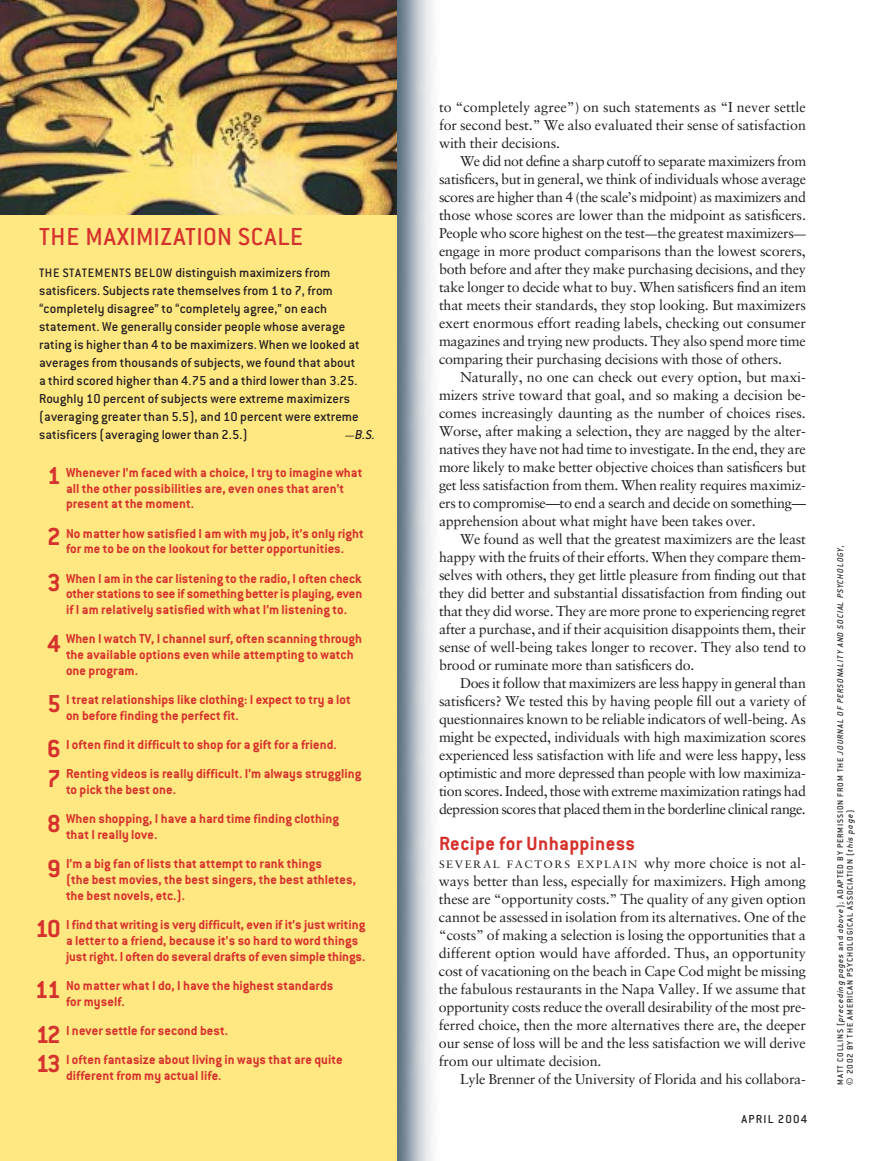
<style>
.page{position:relative;width:878px;height:1161px;background:#fff}
.page>*{position:absolute;margin:0;border:0;box-sizing:border-box;transform-origin:0 0}
.t1{font:500 27px "Conduit ITC";letter-spacing:.02em;color:#d6322d}
.t2{font:700 27px/45px "Conduit ITC";letter-spacing:-.07em;color:#d6322d}
.t3{font:700 21px "Conduit ITC";letter-spacing:.02em;color:#d6322d}
.t4{font:14.25px/18px "Sabon";letter-spacing:-.015em;color:#231f1f;text-align:justify}
.t5{font:700 14.25px/15.8px "Conduit ITC";letter-spacing:.005em;color:#d6322d}
.t6{font:500 14.25px/18px "Conduit ITC";letter-spacing:.005em;color:#231f1f}
.t7{font:italic 500 14.25px "Conduit ITC";color:#231f1f}
.t8{font:500 12.75px "Conduit ITC";letter-spacing:.09em;color:#231f1f}
.t9{font:10.65px "Sabon Roman SC";letter-spacing:.14em;color:#231f1f;scale:1.07 1}
.t10{font:500 9px/9.8px "Conduit ITC";letter-spacing:.09em;color:#231f1f}
.s1{font-size:13.5px}
.s2{font-style:normal;font-size:12px}
.s3{font-size:12px}
.s4{font-family:"Sabon";font-size:14.25px}
.s5{font-style:italic}
.s6{font-family:"Sabon";font-weight:400}
</style>
<div class="page">
<img style="left:396px;top:0;width:37px;height:1161px">
<div style="left:0;top:0;width:396px;height:1161px;background:#ffe781"></div>
<img style="left:0;top:0;width:396px;height:214px">
<h1 class="t1" style="left:39px;top:220px;width:265px">THE MAXIMIZATION SCALE</h1>
<p class="t6" style="left:39px;top:263px;width:322px"><span class="s1">THE STATEMENTS BELOW</span> distinguish maximizers from satisficers. Subjects rate themselves from 1 to 7, from “completely disagree” to “completely agree,” on each statement. We generally consider people whose average rating is higher than 4 to be maximizers. When we looked at averages from thousands of subjects, we found that about a third scored higher than 4.75 and a third lower than 3.25.<br>Roughly 10 percent of subjects were extreme maximizers (averaging greater than 5.5), and 10 percent were extreme satisficers (averaging lower than 2.5.)</p>
<p class="t7" style="left:345px;top:425px;width:32px"><span class="s2">—</span>B.S.</p>
<h1 class="t2" style="left:47px;top:452px;width:15px">1</h1>
<p class="t5" style="left:66px;top:464px;width:298px">Whenever I’m faced with a choice, I try to imagine what all the other possibilities are, even ones that aren’t present at the moment.</p>
<p class="t5" style="left:66px;top:525px;width:299px">No matter how satisfied I am with my job, it’s only right for me to be on the lookout for better opportunities.</p>
<p class="t5" style="left:66px;top:570px;width:298px;text-align:justify">When I am in the car listening to the radio, I often check other stations to see if something better is playing, even if I am relatively satisfied with what I’m listening to.</p>
<p class="t5" style="left:66px;top:631px;width:297px">When I watch TV, I channel surf, often scanning through the available options even while attempting to watch one program.</p>
<p class="t5" style="left:66px;top:691px;width:286px">I treat relationships like clothing: I expect to try a lot on before finding the perfect fit.</p>
<p class="t5" style="left:66px;top:730px;width:297px;line-height:29.2px">I often find it difficult to shop for a gift for a friend.<br>Renting videos is really difficult. I’m always struggling</p>
<p class="t5" style="left:66px;top:775px;width:274px;line-height:29.2px">to pick the best one.<br>When shopping, I have a hard time finding clothing</p>
<p class="t5" style="left:66px;top:820px;width:257px;line-height:29.2px">that I really love.<br>I’m a big fan of lists that attempt to rank things</p>
<p class="t5" style="left:66px;top:871px;width:291px">(the best movies, the best singers, the best athletes, the best novels, etc.).</p>
<p class="t5" style="left:66px;top:916px;width:301px">I find that writing is very difficult, even if it’s just writing a letter to a friend, because it’s so hard to word things just right. I often do several drafts of even simple things.</p>
<p class="t5" style="left:66px;top:977px;width:269px">No matter what I do, I have the highest standards for myself.</p>
<p class="t5" style="left:66px;top:1015px;width:278px;line-height:29.2px">I never settle for second best.<br>I often fantasize about living in ways that are quite</p>
<p class="t5" style="left:66px;top:1067px;width:157px">different from my actual life.</p>
<h1 class="t2" style="left:47px;top:513px;width:15px;line-height:45.8px">2<br>3</h1>
<h1 class="t2" style="left:47px;top:620px;width:15px">4</h1>
<h1 class="t2" style="left:47px;top:681px;width:15px">5<br>6</h1>
<h1 class="t2" style="left:47px;top:755px;width:15px;text-align:justify">7<br>8<br>9</h1>
<h1 class="t2" style="left:35px;top:906px;width:27px">10</h1>
<h1 class="t2" style="left:35px;top:966px;width:27px">11<br>12</h1>
<h1 class="t2" style="left:36px;top:1041px;width:27px">13</h1>
<p class="t4" style="left:439px;top:99px;width:368px">to “completely agree”) on such statements as “I never settle for second best.” We also evaluated their sense of satisfaction with their decisions.</p>
<p class="t4" style="left:439px;top:153px;width:369px;text-indent:21px">We did not define a sharp cutoff to separate maximizers from satisficers, but in general, we think of individuals whose average scores are higher than 4 (the scale’s midpoint) as maximizers and those whose scores are lower than the midpoint as satisficers.<br>People who score highest on the test<span class="s3">—</span>the greatest maximizers<span class="s3">— </span>engage in more product comparisons than the lowest scorers, both before and after they make purchasing decisions, and they take longer to decide what to buy. When satisficers find an item that meets their standards, they stop looking. But maximizers exert enormous effort reading labels, checking out consumer magazines and trying new products. They also spend more time comparing their purchasing decisions with those of others.</p>
<p class="t4" style="left:439px;top:369px;width:368px;text-indent:21px">Naturally, no one can check out every option, but maxi&shy;mizers strive toward that goal, and so making a decision be&shy;comes increasingly daunting as the number of choices rises.<br>Worse, after making a selection, they are nagged by the alter&shy;natives they have not had time to investigate. In the end, they are more likely to make better objective choices than satisficers but get less satisfaction from them. When reality requires maximiz&shy;ers to compromise—to end a search and decide on something— apprehension about what might have been takes over.</p>
<p class="t4" style="left:439px;top:531px;width:368px;text-indent:21px">We found as well that the greatest maximizers are the least happy with the fruits of their efforts. When they compare them&shy;selves with others, they get little pleasure from finding out that they did better and substantial dissatisfaction from finding out that they did worse. They are more prone to experiencing regret after a purchase, and if their acquisition disappoints them, their sense of well-being takes longer to recover. They also tend to brood or ruminate more than satisficers do.</p>
<p class="t4" style="left:439px;top:675px;width:369px;text-indent:21px">Does it follow that maximizers are less happy in general than satisficers? We tested this by having people fill out a variety of questionnaires known to be reliable indicators of well-being. As might be expected, individuals with high maximization scores experienced less satisfaction with life and were less happy, less optimistic and more depressed than people with low maximiza&shy;tion scores. Indeed, those with extreme maximization ratings had depression scores that placed them in the borderline clinical range.</p>
<h2 class="t3" style="left:439px;top:830px;width:198px">Recipe for Unhappiness</h2>
<p class="t9" style="left:439px;top:860px;width:344px">SEVERAL FACTORS EXPLAIN <span class="s4">why more choice is not al-</span></p>
<p class="t4" style="left:439px;top:873px;width:368px">ways better than less, especially for maximizers. High among these are “opportunity costs.” The quality of any given option cannot be assessed in isolation from its alternatives. One of the “costs” of making a selection is losing the opportunities that a different option would have afforded. Thus, an opportunity cost of vacationing on the beach in Cape Cod might be missing the fabulous restaurants in the Napa Valley. If we assume that opportunity costs reduce the overall desirability of the most pre&shy;ferred choice, then the more alternatives there are, the deeper our sense of loss will be and the less satisfaction we will derive from our ultimate decision.</p>
<p class="t4" style="left:460px;top:1071px;width:347px">Lyle Brenner of the University of Florida and his collabora-</p>
<p class="t8" style="left:741px;top:1111px;width:67px">APRIL 2004</p>
<p class="t10" style="left:835px;top:1085px;width:542px;rotate:-90deg">MATT COLLINS (<span class="s5">preceding pages</span> and <span class="s5">above</span>); ADAPTED BY PERMISSION FROM THE <span class="s5">JOURNAL OF PERSONALITY AND SOCIAL PSYCHOLOGY, </span><span class="s6">©</span> 2002 BY THE AMERICAN PSYCHOLOGICAL ASSOCIATION (<span class="s5">this page</span>)</p>
</div>
